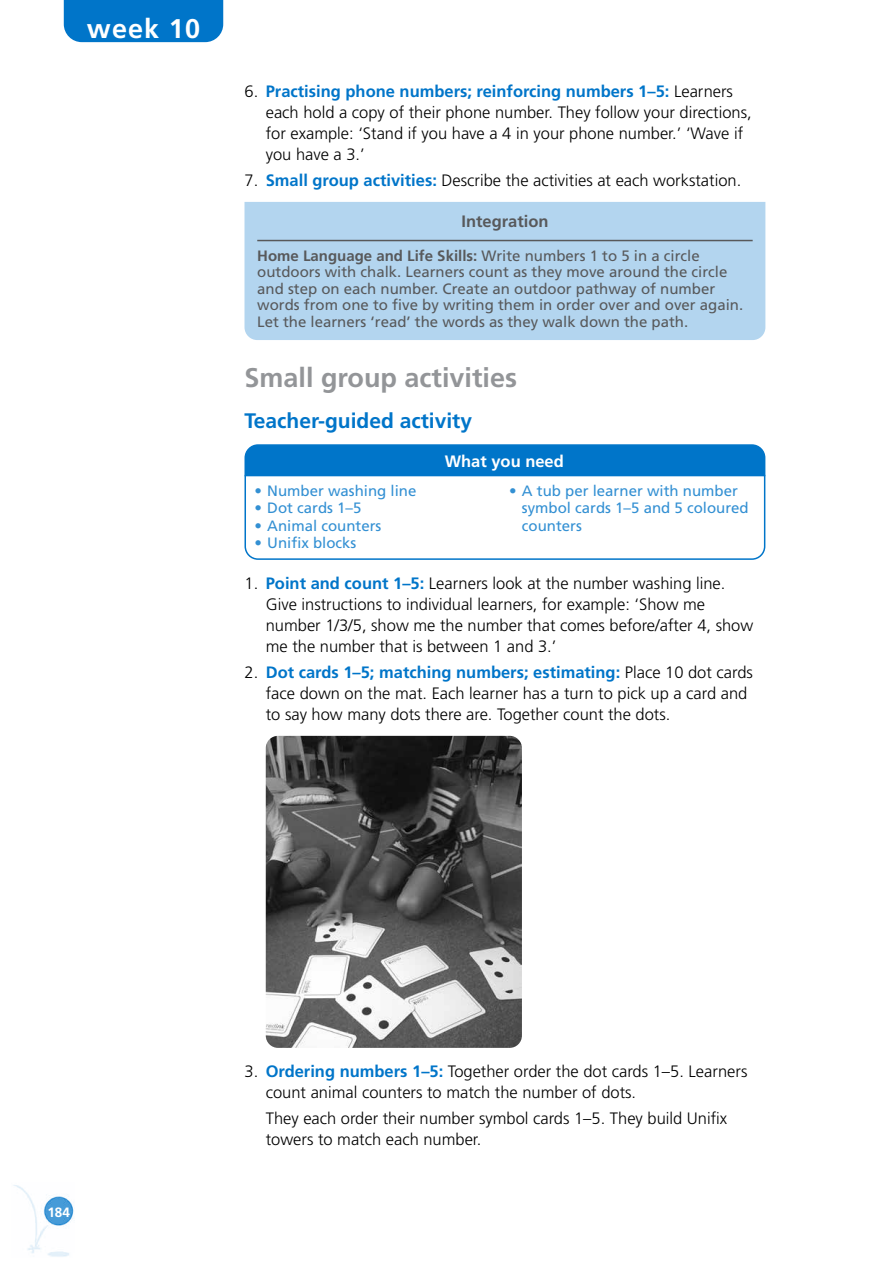
<style>
.page{position:relative;width:893px;height:1263px;background:#fff}
.page>*{position:absolute;margin:0;border:0;box-sizing:border-box;transform-origin:0 0}
.t1{font:700 27px "Frutiger LT Std";color:#939598}
.t2{font:700 27px "Frutiger LT Std";letter-spacing:.04em;color:#fff}
.t3{font:700 21px "Frutiger LT Std";color:#0075c9}
.t4{font:300 16.5px/21px "Frutiger LT Std";color:#000}
.t5{font:700 16.5px "Frutiger LT Std";color:#58595b}
.t6{font:700 16.5px "Frutiger LT Std";color:#fff}
.t7{font:15px/16.5px "Frutiger LT Std";color:#58595b}
.t8{font:15px/17.2px "Frutiger LT Std";color:#3390d3}
.t9{font:700 13.5px "Frutiger LT Std";color:#fff}
.s1{font-weight:700;color:#0075c9}
.s2{font-weight:700}
</style>
<div class="page">
<div style="left:64px;top:0;width:159px;height:42px;background:#0075c9"></div>
<img style="left:13px;top:1185px;width:61px;height:72px">
<div style="left:244px;top:202px;width:521px;height:138px;background:#b3d5ef"></div>
<hr style="left:257px;top:240px;width:496px;height:1px;background:#58595b">
<div style="left:245px;top:445px;width:520px;height:41px;background:#0075c9;border-radius:13px"></div>
<div style="left:244px;top:444px;width:521px;height:43px;border:2px solid #0075c9;border-radius:13px"></div>
<svg style="left:244px;top:474px;width:522px;height:86px"></svg>
<img style="left:266px;top:736px;width:256px;height:312px">
<h1 class="t2" style="left:87px;top:12px;width:115px">week 10</h1>
<p class="t4" style="left:266px;top:81px;width:487px;text-indent:-21px">6. <span class="s1">Practising phone numbers; reinforcing numbers 1–5:</span> Learners each hold a copy of their phone number. They follow your directions, for example: ‘Stand if you have a 4 in your phone number.’ ‘Wave if you have a 3.’</p>
<p class="t4" style="left:244px;top:170px;width:498px">7. <span class="s1">Small group activities:</span> Describe the activities at each workstation.</p>
<p class="t5" style="left:461px;top:212px;width:89px">Integration</p>
<p class="t7" style="left:257px;top:247px;width:487px"><span class="s2">Home Language and Life Skills:</span> Write numbers 1 to 5 in a circle outdoors with chalk. Learners count as they move around the circle and step on each number. Create an outdoor pathway of number words from one to five by writing them in order over and over again.<br>Let the learners ‘read’ the words as they walk down the path.</p>
<h1 class="t1" style="left:244px;top:362px;width:274px">Small group activities</h1>
<p class="t3" style="left:244px;top:408px;width:229px">Teacher-guided activity</p>
<p class="t6" style="left:445px;top:451px;width:121px">What you need</p>
<p class="t8" style="left:254px;top:482px;width:163px">• Number washing line</p>
<p class="t8" style="left:254px;top:499px;width:108px">• Dot cards 1–5</p>
<p class="t8" style="left:254px;top:517px;width:128px">• Animal counters</p>
<p class="t8" style="left:254px;top:534px;width:103px">• Unifix blocks</p>
<p class="t8" style="left:522px;top:482px;width:228px;text-indent:-13px">• A tub per learner with number symbol cards 1–5 and 5 coloured counters</p>
<p class="t4" style="left:266px;top:573px;width:489px;text-indent:-21px">1. <span class="s1">Point and count 1–5:</span> Learners look at the number washing line.<br>Give instructions to individual learners, for example: ‘Show me number 1/3/5, show me the number that comes before/after 4, show me the number that is between 1 and 3.’</p>
<p class="t4" style="left:266px;top:662px;width:489px;text-indent:-21px">2. <span class="s1">Dot cards 1–5; matching numbers; estimating:</span> Place 10 dot cards face down on the mat. Each learner has a turn to pick up a card and to say how many dots there are. Together count the dots.</p>
<p class="t9" style="left:47px;top:1204px;width:24px">184</p>
<p class="t4" style="left:266px;top:1061px;width:483px;text-indent:-21px">3. <span class="s1">Ordering numbers 1–5:</span> Together order the dot cards 1–5. Learners count animal counters to match the number of dots.</p>
<p class="t4" style="left:266px;top:1108px;width:463px">They each order their number symbol cards 1–5. They build Unifix towers to match each number.</p>
</div>
